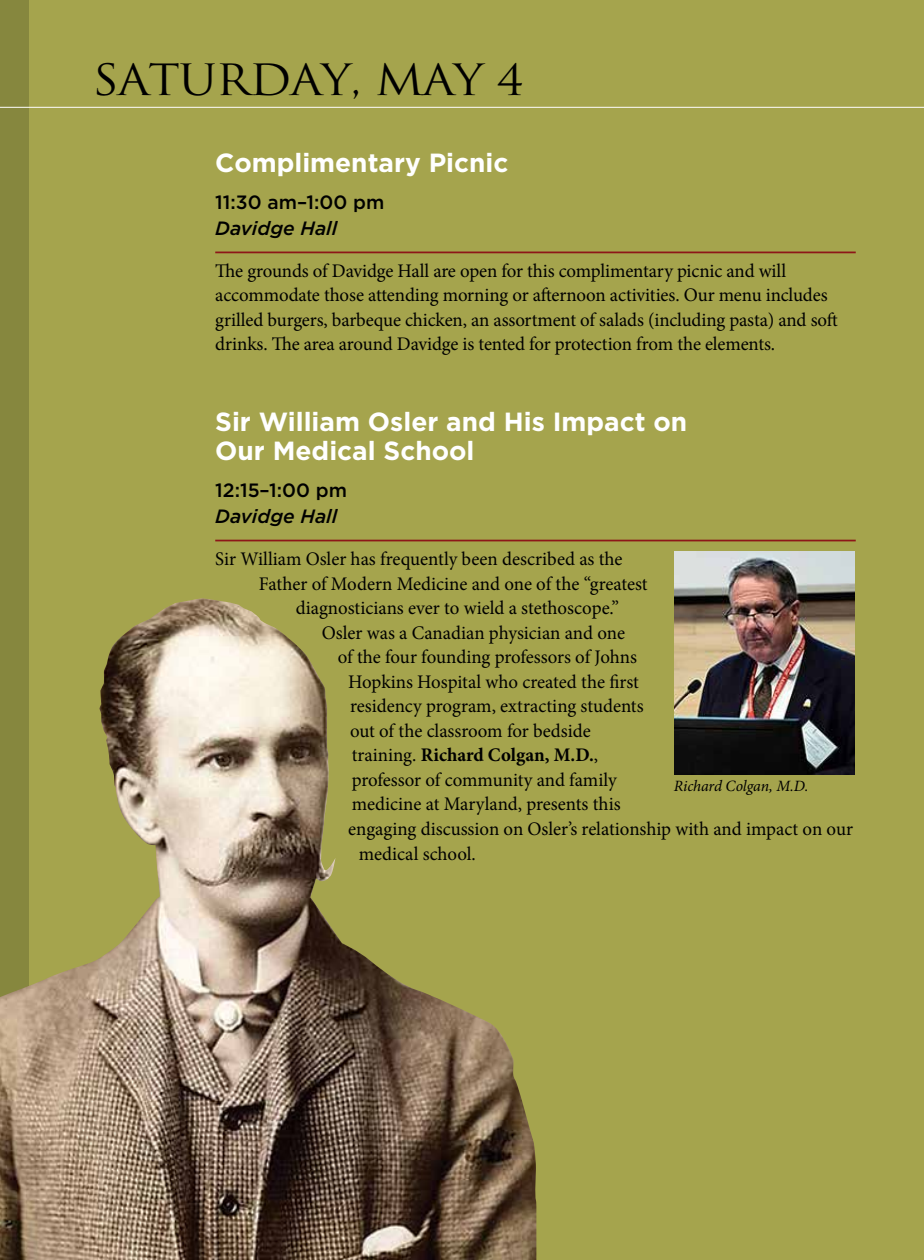
<style>
.page{position:relative;width:924px;height:1260px;background:#a5a44d}
.page>*{position:absolute;margin:0;border:0;box-sizing:border-box;transform-origin:0 0}
.t1{font:42px "Trajan Pro";letter-spacing:-.03em;color:#000;scale:1.1 1}
.t2{font:700 26.25px/29.8px "Gotham";color:#fff}
.t3{font:19.25px/24.5px "Minion Pro";letter-spacing:-.005em;color:#000}
.t4{font:700 19.25px "Minion Pro";color:#000}
.t5{font:500 19.25px "Gotham";color:#000}
.t6{font:italic 500 19.25px "Gotham";color:#000}
.t7{font:italic 15.75px "Minion Pro";letter-spacing:-.01em;color:#000}
.s1{font-weight:400}
</style>
<div class="page">
<hr style="left:215px;top:252px;width:641px;height:1px;background:#8d1618">
<hr style="left:215px;top:540px;width:641px;height:1px;background:#8d1618">
<img style="left:674px;top:552px;width:181px;height:222px">
<div style="left:0;top:0;width:29px;height:1260px;background:#86873e"></div>
<hr style="left:0;top:107px;width:924px;height:1px;background:#fff">
<img style="left:0;top:598px;width:536px;height:662px">
<h1 class="t1" style="left:92px;top:53px;width:394px">SATURDAY, MAY 4</h1>
<h2 class="t2" style="left:215px;top:148px;width:295px">Complimentary Picnic</h2>
<p class="t5" style="left:215px;top:189px;width:171px">11:30 am–1:00 pm</p>
<p class="t6" style="left:215px;top:215px;width:124px">Davidge Hall</p>
<p class="t3" style="left:215px;top:259px;width:624px">The grounds of Davidge Hall are open for this complimentary picnic and will accommodate those attending morning or afternoon activities. Our menu includes grilled burgers, barbeque chicken, an assortment of salads (including pasta) and soft drinks. The area around Davidge is tented for protection from the elements.</p>
<h2 class="t2" style="left:215px;top:406px;width:474px">Sir William Osler and His Impact on<br>Our Medical School</h2>
<p class="t5" style="left:215px;top:477px;width:133px">12:15–1:00 pm</p>
<p class="t6" style="left:215px;top:504px;width:124px">Davidge Hall</p>
<p class="t3" style="left:215px;top:547px;width:409px">Sir William Osler has frequently been described as the</p>
<p class="t3" style="left:259px;top:571px;width:390px">Father of Modern Medicine and one of the “greatest</p>
<p class="t3" style="left:296px;top:596px;width:325px">diagnosticians ever to wield a stethoscope.”</p>
<p class="t3" style="left:322px;top:620px;width:305px">Osler was a Canadian physician and one</p>
<p class="t3" style="left:338px;top:645px;width:301px">of the four founding professors of Johns</p>
<p class="t3" style="left:348px;top:669px;width:292px">Hopkins Hospital who created the first</p>
<p class="t3" style="left:350px;top:694px;width:295px">residency program, extracting students</p>
<p class="t3" style="left:350px;top:718px;width:242px">out of the classroom for bedside</p>
<p class="t4" style="left:352px;top:741px;width:248px"><span class="s1">training.</span> Richard Colgan, M.D.<span class="s1">,</span></p>
<p class="t3" style="left:352px;top:767px;width:267px">professor of community and family</p>
<p class="t3" style="left:352px;top:792px;width:270px">medicine at Maryland, presents this</p>
<p class="t3" style="left:348px;top:816px;width:506px">engaging discussion on Osler’s relationship with and impact on our</p>
<p class="t3" style="left:359px;top:841px;width:119px">medical school.</p>
<p class="t7" style="left:674px;top:775px;width:136px">Richard Colgan, M.D.</p>
</div>
